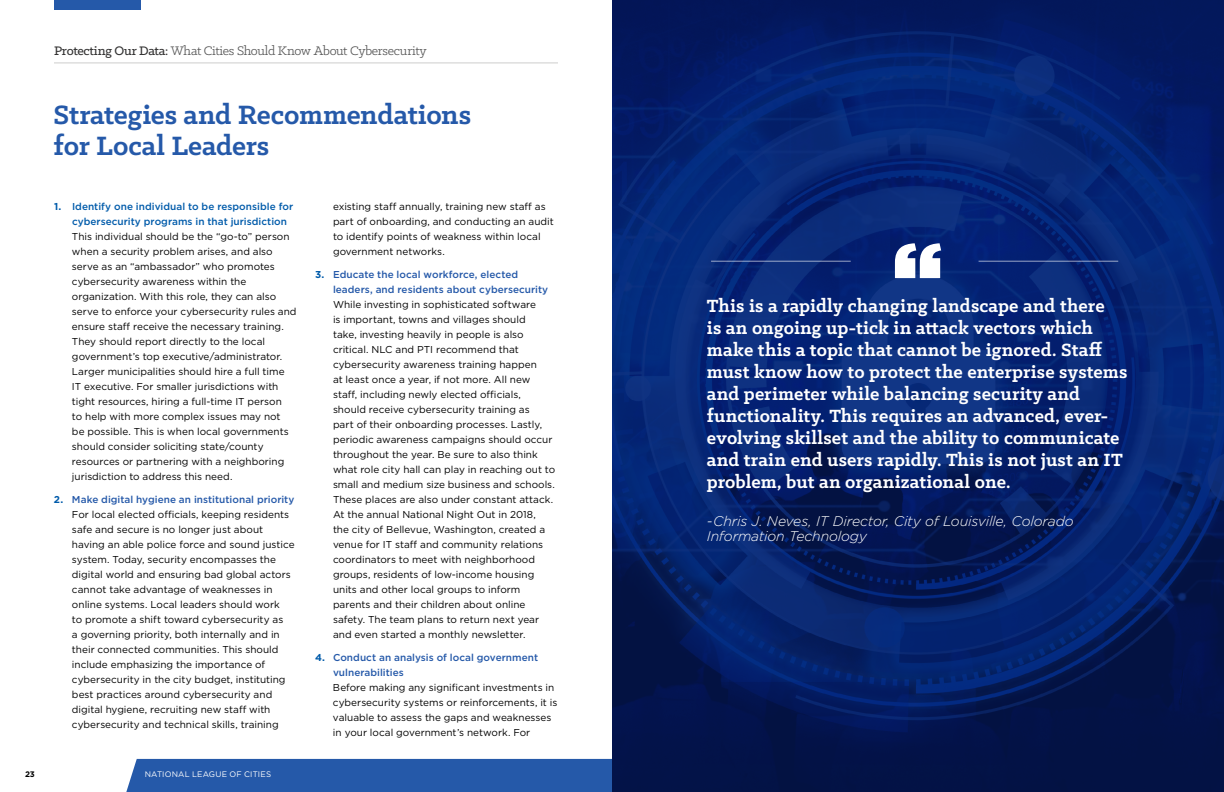
<style>
.page{position:relative;width:1224px;height:792px;background:#fff}
.page>*{position:absolute;margin:0;border:0;box-sizing:border-box;transform-origin:0 0}
.t1{font:700 30px/31px "Klinic Slab";letter-spacing:-.005em;color:#2559a9}
.t2{font:700 20px/22px "Klinic Slab";letter-spacing:.01em;color:#fff}
.t3{font:italic 300 14px/15px "Gotham";letter-spacing:-.01em;color:#fff}
.t4{font:14px "Klinic Slab";letter-spacing:-.02em;color:#525252}
.t5{font:10px/15px "Gotham";color:#000}
.t6{font:500 10px/15px "Gotham";letter-spacing:.005em;color:#2559a9}
.t7{font:500 10px/15px "Gotham";letter-spacing:.005em;color:#005baa}
.t8{font:8px "Gotham";letter-spacing:.02em;color:#fff}
.t9{font:700 8px "Gotham";color:#000}
.s1{font-weight:500;color:#343333}
.s2{font-weight:700}
.s3{font-weight:700;color:#005baa}
.s4{font-weight:500;color:#2559a9}
</style>
<div class="page">
<div style="left:126px;top:759px;width:486px;height:33px;background:#2559a9"></div>
<div style="left:54px;top:0;width:86px;height:9px;background:#2559a9"></div>
<hr style="left:54px;top:63px;width:504px;height:1px;background:#cdcdcc">
<svg style="left:612px;top:0;width:612px;height:792px;background:#052069"></svg>
<svg style="left:895px;top:243px;width:46px;height:35px"></svg>
<hr style="left:711px;top:261px;width:140px;height:1px;background:#fff">
<hr style="left:979px;top:261px;width:139px;height:1px;background:#fff">
<h3 class="t4" style="left:54px;top:41px;width:374px"><span class="s1">Protecting Our Data:</span> What Cities Should Know About Cybersecurity</h3>
<h1 class="t1" style="left:54px;top:98px;width:419px">Strategies and Recommendations for Local Leaders</h1>
<p class="t7" style="left:72px;top:198px;width:223px;text-indent:-18px"><span class="s2">1.</span> Identify one individual to be responsible for cybersecurity programs in that jurisdiction</p>
<p class="t5" style="left:72px;top:228px;width:226px">This individual should be the “go-to” person when a security problem arises, and also serve as an “ambassador” who promotes cybersecurity awareness within the organization. With this role, they can also serve to enforce your cybersecurity rules and ensure staff receive the necessary training.<br>They should report directly to the local government’s top executive/administrator.<br>Larger municipalities should hire a full time<br>IT executive. For smaller jurisdictions with tight resources, hiring a full-time IT person<br>to help with more complex issues may not<br>be possible. This is when local governments should consider soliciting state/county resources or partnering with a neighboring jurisdiction to address this need.</p>
<p class="t5" style="left:72px;top:491px;width:224px;text-indent:-18px"><span class="s3">2.</span> <span class="s4">Make digital hygiene an institutional priority </span>For local elected officials, keeping residents safe and secure is no longer just about having an able police force and sound justice system. Today, security encompasses the digital world and ensuring bad global actors cannot take advantage of weaknesses in online systems. Local leaders should work<br>to promote a shift toward cybersecurity as<br>a governing priority, both internally and in their connected communities. This should include emphasizing the importance of cybersecurity in the city budget, instituting best practices around cybersecurity and digital hygiene, recruiting new staff with cybersecurity and technical skills, training</p>
<p class="t9" style="left:25px;top:769px;width:11px">23</p>
<p class="t8" style="left:145px;top:769px;width:128px">NATIONAL LEAGUE OF CITIES</p>
<p class="t5" style="left:333px;top:198px;width:222px">existing staff annually, training new staff as part of onboarding, and conducting an audit to identify points of weakness within local government networks.</p>
<p class="t6" style="left:333px;top:266px;width:217px;text-indent:-18px"><span class="s3">3.</span> Educate the local workforce, elected leaders, and residents about cybersecurity</p>
<p class="t5" style="left:333px;top:296px;width:224px">While investing in sophisticated software<br>is important, towns and villages should<br>take, investing heavily in people is also critical. NLC and PTI recommend that cybersecurity awareness training happen<br>at least once a year, if not more. All new staff, including newly elected officials, should receive cybersecurity training as<br>part of their onboarding processes. Lastly, periodic awareness campaigns should occur throughout the year. Be sure to also think what role city hall can play in reaching out to small and medium size business and schools.<br>These places are also under constant attack.<br>At the annual National Night Out in 2018,<br>the city of Bellevue, Washington, created a venue for IT staff and community relations coordinators to meet with neighborhood groups, residents of low-income housing units and other local groups to inform parents and their children about online safety. The team plans to return next year and even started a monthly newsletter.</p>
<p class="t6" style="left:333px;top:649px;width:207px;text-indent:-18px"><span class="s3">4.</span> Conduct an analysis of local government vulnerabilities</p>
<p class="t5" style="left:333px;top:679px;width:226px">Before making any significant investments in cybersecurity systems or reinforcements, it is valuable to assess the gaps and weaknesses in your local government’s network. For</p>
<p class="t2" style="left:707px;top:294px;width:422px">This is a rapidly changing landscape and there<br>is an ongoing up-tick in attack vectors which make this a topic that cannot be ignored. Staff must know how to protect the enterprise systems and perimeter while balancing security and functionality. This requires an advanced, ever&shy;evolving skillset and the ability to communicate and train end users rapidly. This is not just an IT problem, but an organizational one.</p>
<h3 class="t3" style="left:707px;top:513px;width:368px">-Chris J. Neves, IT Director, City of Louisville, Colorado<br>Information Technology</h3>
</div>
